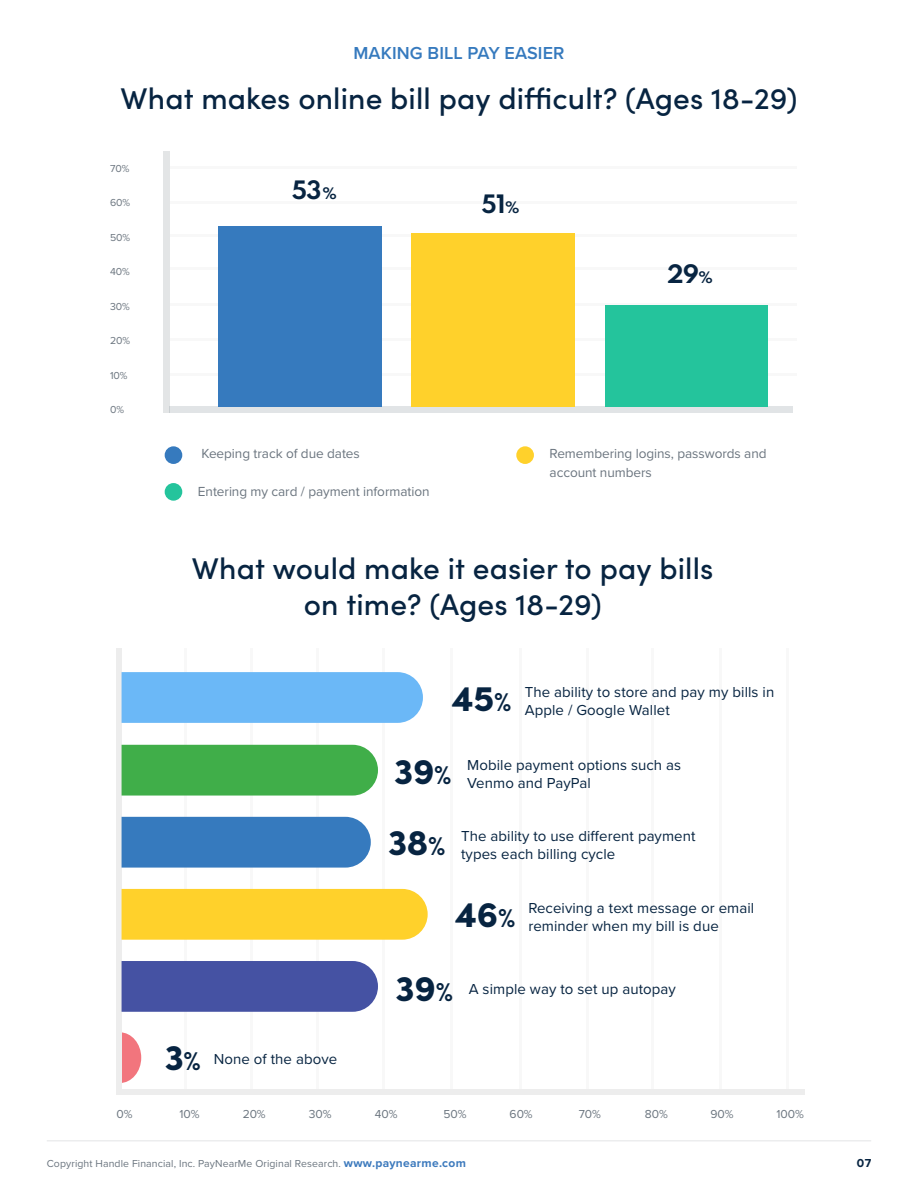
<style>
.page{position:relative;width:918px;height:1188px;background:#fff}
.page>*{position:absolute;margin:0;border:0;box-sizing:border-box;transform-origin:0 0}
.t1{font:900 36px "Sofia Pro";letter-spacing:-.005em;color:#072441}
.t2{font:500 30px/36px "Sofia Pro";letter-spacing:.005em;color:#072441;text-align:center}
.t3{font:700 22.5px "Spartan";color:#072441}
.t4{font:600 18px "Proxima Nova";letter-spacing:.005em;color:#367abe}
.t5{font:15px/18px "Proxima Nova";letter-spacing:.005em;color:#072441}
.t6{font:13.65px/19px "Proxima Nova";letter-spacing:-.005em;color:#6b757f}
.t7{font:12px "Proxima Nova";letter-spacing:-.005em;color:#6b757f}
.t8{font:700 12px "Proxima Nova";color:#072441}
.t9{font:10.5px "Proxima Nova";letter-spacing:.01em;color:#6b757f}
.s1{font-size:14.1px}
.s2{font-size:27px}
.s3{font-weight:700;font-size:12px;color:#3d7abd}
</style>
<div class="page">
<svg style="left:164px;top:151px;width:629px;height:262px"></svg>
<div style="left:219px;top:227px;width:163px;height:180px;background:#367abe"></div>
<div style="left:411px;top:233px;width:163px;height:174px;background:#ffd12b"></div>
<div style="left:605px;top:305px;width:163px;height:102px;background:#24c49c"></div>
<div style="left:165px;top:446px;width:17px;height:18px;background:#367abe;border-radius:50%"></div>
<div style="left:516px;top:446px;width:18px;height:18px;background:#ffd12b;border-radius:50%"></div>
<div style="left:165px;top:483px;width:17px;height:18px;background:#24c49c;border-radius:50%"></div>
<hr style="left:47px;top:1140px;width:824px;height:1px;background:#6b757f">
<svg style="left:116px;top:648px;width:689px;height:446px"></svg>
<p class="t4" style="left:354px;top:40px;width:212px">MAKING BILL PAY EASIER</p>
<p class="t2" style="left:121px;top:79px;width:678px">What makes online bill pay difficult? (Ages 18-29)</p>
<p class="t9" style="left:110px;top:160px;width:21px">70%</p>
<p class="t9" style="left:110px;top:195px;width:22px">60%</p>
<p class="t9" style="left:110px;top:229px;width:22px">50%</p>
<p class="t9" style="left:110px;top:264px;width:21px">40%</p>
<p class="t9" style="left:110px;top:298px;width:21px">30%</p>
<p class="t9" style="left:110px;top:333px;width:22px">20%</p>
<p class="t9" style="left:110px;top:367px;width:19px">10%</p>
<p class="t9" style="left:110px;top:402px;width:16px">0%</p>
<p class="t3" style="left:292px;top:173px;width:47px">53<span class="s1">%</span></p>
<p class="t3" style="left:482px;top:187px;width:40px">51<span class="s1">%</span></p>
<p class="t3" style="left:668px;top:257px;width:47px">29<span class="s1">%</span></p>
<p class="t6" style="left:201px;top:443px;width:160px">Keeping track of due dates</p>
<p class="t6" style="left:198px;top:481px;width:233px">Entering my card / payment information</p>
<p class="t6" style="left:550px;top:443px;width:218px">Remembering logins, passwords and account numbers</p>
<p class="t2" style="left:192px;top:549px;width:523px">What would make it easier to pay bills on time? (Ages 18-29)</p>
<p class="t1" style="left:452px;top:670px;width:61px">45<span class="s2">%</span></p>
<p class="t5" style="left:525px;top:682px;width:251px">The ability to store and pay my bills in<br>Apple / Google Wallet</p>
<p class="t1" style="left:394px;top:743px;width:59px">39<span class="s2">%</span></p>
<p class="t5" style="left:467px;top:755px;width:215px">Mobile payment options such as<br>Venmo and PayPal</p>
<p class="t1" style="left:388px;top:814px;width:59px">38<span class="s2">%</span></p>
<p class="t5" style="left:461px;top:827px;width:236px">The ability to use different payment types each billing cycle</p>
<p class="t1" style="left:455px;top:886px;width:62px">46<span class="s2">%</span></p>
<p class="t5" style="left:528px;top:899px;width:227px">Receiving a text message or email reminder when my bill is due</p>
<p class="t1" style="left:165px;top:1030px;width:38px">3<span class="s2">%</span></p>
<p class="t5" style="left:214px;top:1049px;width:125px">None of the above</p>
<p class="t1" style="left:396px;top:960px;width:59px">39<span class="s2">%</span></p>
<p class="t5" style="left:469px;top:979px;width:209px">A simple way to set up autopay</p>
<p class="t7" style="left:116px;top:1105px;width:18px">0%</p>
<p class="t7" style="left:180px;top:1105px;width:22px">10%</p>
<p class="t7" style="left:243px;top:1105px;width:25px">20%</p>
<p class="t7" style="left:309px;top:1105px;width:24px">30%</p>
<p class="t7" style="left:375px;top:1105px;width:24px">40%</p>
<p class="t7" style="left:443px;top:1105px;width:25px">50%</p>
<p class="t7" style="left:510px;top:1105px;width:25px">60%</p>
<p class="t7" style="left:579px;top:1105px;width:24px">70%</p>
<p class="t7" style="left:645px;top:1105px;width:24px">80%</p>
<p class="t7" style="left:710px;top:1105px;width:25px">90%</p>
<p class="t7" style="left:777px;top:1105px;width:29px">100%</p>
<p class="t9" style="left:47px;top:1156px;width:421px">Copyright Handle Financial, Inc. PayNearMe Original Research. <span class="s3">www.paynearme.com</span></p>
<p class="t8" style="left:857px;top:1154px;width:16px">07</p>
</div>
